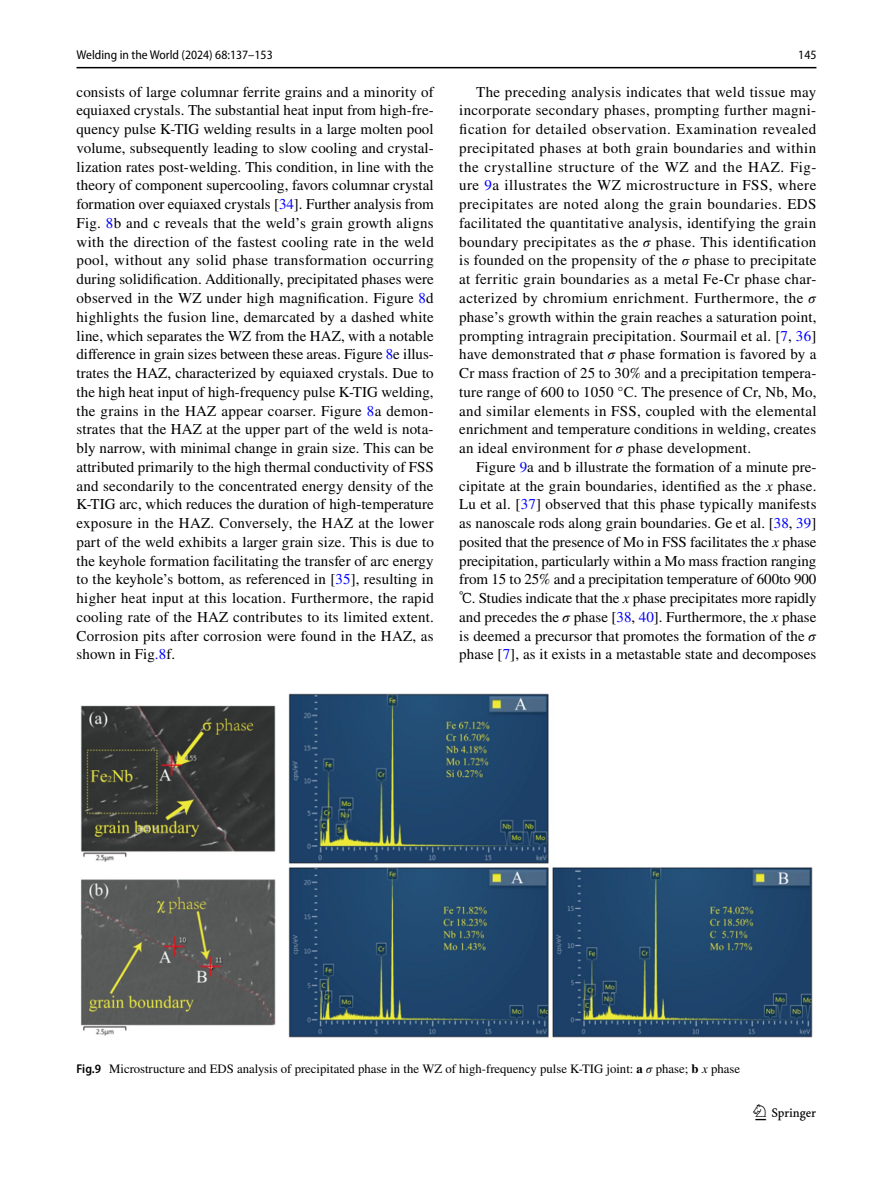
<style>
.page{position:relative;width:893px;height:1187px;background:#fff}
.page>*{position:absolute;margin:0;border:0;box-sizing:border-box;transform-origin:0 0}
.t1{font:22.5px "Springnew Regular 3";color:#000}
.t2{font:15px/18.8px "STIX";letter-spacing:.01em;color:#000;text-align:justify}
.t3{font:12.75px "STIX";color:#000}
.t4{font:semi-condensed 12.75px "Myriad Pro";color:#000}
.s1{color:#00f}
.s2{font-family:"STIX Math Italic 8"}
.s3{font-family:"STIX Math Italic 9"}
.s4{font-family:"STIX Math Italic 10"}
.s5{font-family:"STIX Math Italic 11"}
.s6{font-family:"STIX Math Italic 12"}
.s7{font-family:"STIX General Italic 16"}
.s8{font-family:"STIX General Italic 17"}
.s9{font-family:"Code 2000"}
.s10{font-family:"STIX General Italic 18"}
.s11{font-family:"STIX Math Italic 5"}
.s12{font-family:"STIX General Italic 14"}
.s13{font-family:"STIX Math Italic 6"}
.s14{font-family:"Myriad Pro";font-weight:600;font-stretch:semi-condensed}
.s15{font-weight:700}
.s16{font-family:"STIX Math Italic 7"}
.s17{font-family:"STIX General Italic 15"}
</style>
<div class="page">
<hr style="left:77px;top:67px;width:739px;height:1px;background:#000">
<img style="left:81px;top:693px;width:731px;height:344px">
<p class="t4" style="left:77px;top:48px;width:198px">Welding in the World (2024) 68:137–153</p>
<p class="t4" style="left:798px;top:48px;width:20px">145</p>
<p class="t2" style="left:77px;top:83px;width:359px">consists of large columnar ferrite grains and a minority of equiaxed crystals. The substantial heat input from high-fre&shy;quency pulse K-TIG welding results in a large molten pool volume, subsequently leading to slow cooling and crystal&shy;lization rates post-welding. This condition, in line with the theory of component supercooling, favors columnar crystal formation over equiaxed crystals [<span class="s1">34</span>]. Further analysis from Fig. <span class="s1">8</span>b and c reveals that the weld’s grain growth aligns with the direction of the fastest cooling rate in the weld pool, without any solid phase transformation occurring during solidification. Additionally, precipitated phases were observed in the WZ under high magnification. Figure <span class="s1">8</span>d highlights the fusion line, demarcated by a dashed white line, which separates the WZ from the HAZ, with a notable difference in grain sizes between these areas. Figure <span class="s1">8</span>e illus&shy;trates the HAZ, characterized by equiaxed crystals. Due to the high heat input of high-frequency pulse K-TIG welding, the grains in the HAZ appear coarser. Figure <span class="s1">8</span>a demon&shy;strates that the HAZ at the upper part of the weld is nota&shy;bly narrow, with minimal change in grain size. This can be attributed primarily to the high thermal conductivity of FSS and secondarily to the concentrated energy density of the K-TIG arc, which reduces the duration of high-temperature exposure in the HAZ. Conversely, the HAZ at the lower part of the weld exhibits a larger grain size. This is due to the keyhole formation facilitating the transfer of arc energy to the keyhole’s bottom, as referenced in [<span class="s1">35</span>], resulting in higher heat input at this location. Furthermore, the rapid cooling rate of the HAZ contributes to its limited extent.<br>Corrosion pits after corrosion were found in the HAZ, as shown in Fig<span class="s1">.8</span>f.</p>
<p class="t2" style="left:459px;top:83px;width:359px;text-indent:17px">The preceding analysis indicates that weld tissue may incorporate secondary phases, prompting further magni&shy;fication for detailed observation. Examination revealed precipitated phases at both grain boundaries and within the crystalline structure of the WZ and the HAZ. Fig&shy;ure <span class="s1">9</span>a illustrates the WZ microstructure in FSS, where precipitates are noted along the grain boundaries. EDS facilitated the quantitative analysis, identifying the grain boundary precipitates as the <span class="s2">𝜎</span> phase. This identification is founded on the propensity of the <span class="s3">𝜎</span> phase to precipitate at ferritic grain boundaries as a metal Fe-Cr phase char&shy;acterized by chromium enrichment. Furthermore, the <span class="s4">𝜎 </span>phase’s growth within the grain reaches a saturation point, prompting intragrain precipitation. Sourmail et al. [<span class="s1">7</span>, <span class="s1">36</span>] have demonstrated that <span class="s5">𝜎</span> phase formation is favored by a Cr mass fraction of 25 to 30% and a precipitation tempera&shy;ture range of 600 to 1050 °C. The presence of Cr, Nb, Mo, and similar elements in FSS, coupled with the elemental enrichment and temperature conditions in welding, creates an ideal environment for <span class="s6">𝜎</span> phase development.</p>
<p class="t2" style="left:459px;top:458px;width:359px;text-indent:17px">Figure <span class="s1">9</span>a and b illustrate the formation of a minute pre&shy;cipitate at the grain boundaries, identified as the <span class="s7">x</span> phase.<br>Lu et al. [<span class="s1">37</span>] observed that this phase typically manifests as nanoscale rods along grain boundaries. Ge et al. [<span class="s1">38</span>, <span class="s1">39</span>] posited that the presence of Mo in FSS facilitates the <span class="s8">x</span> phase precipitation, particularly within a Mo mass fraction ranging from 15 to 25% and a precipitation temperature of 600to 900 <span class="s9">℃</span>. Studies indicate that the <span class="s10">x</span> phase precipitates more rapidly and precedes the <span class="s11">𝜎</span> phase [<span class="s1">38</span>, <span class="s1">40</span>]. Furthermore, the <span class="s12">x</span> phase is deemed a precursor that promotes the formation of the <span class="s13">𝜎 </span>phase [<span class="s1">7</span>], as it exists in a metastable state and decomposes</p>
<p class="t3" style="left:77px;top:1059px;width:665px"><span class="s14">Fig.9</span> Microstructure and EDS analysis of precipitated phase in the WZ of high-frequency pulse K-TIG joint: <span class="s15">a</span> <span class="s16">𝜎</span> phase; <span class="s15">b</span> <span class="s17">x</span> phase</p>
<h1 class="t1" style="left:755px;top:1104px;width:62px">1 3</h1>
</div>
